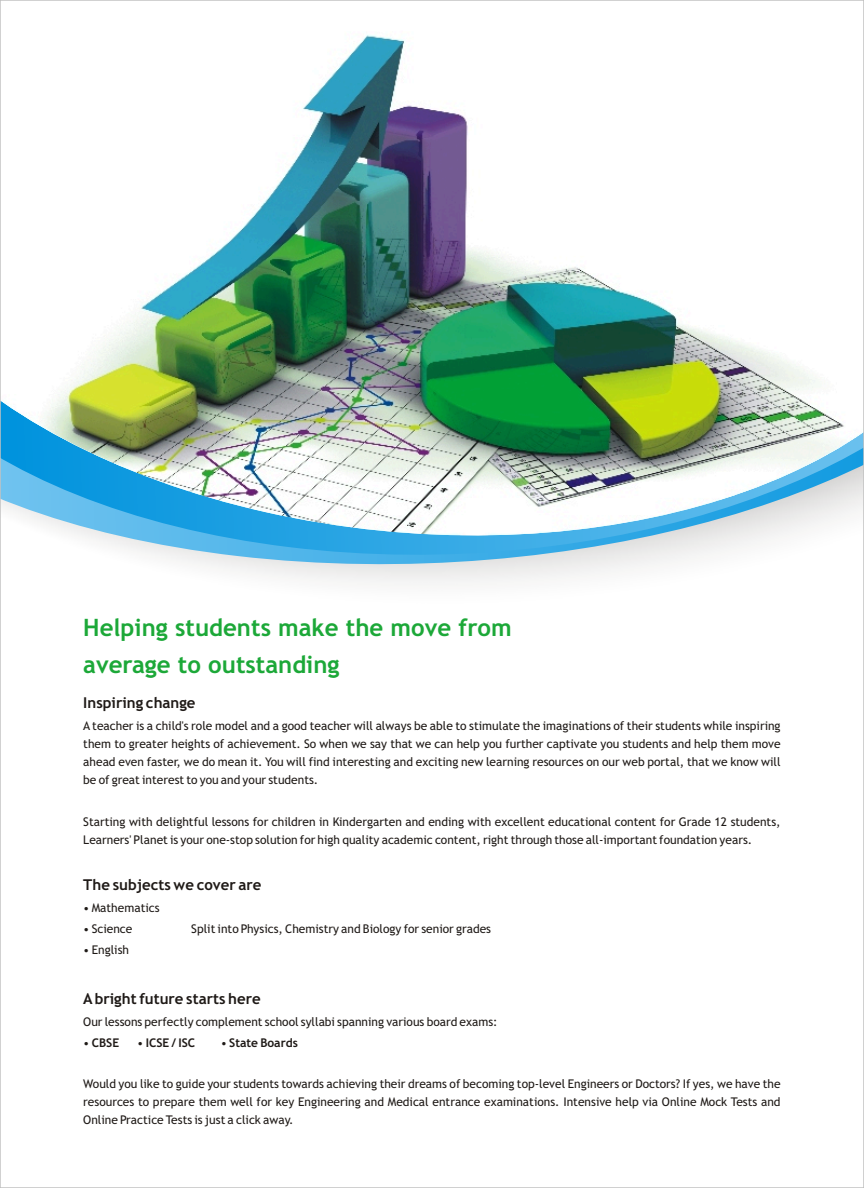
<style>
.page{position:relative;width:864px;height:1188px;background:#fff}
.page>*{position:absolute;margin:0;border:0;box-sizing:border-box;transform-origin:0 0}
.t1{font:700 24px/36.3px "Trebuchet MS";color:#1ca838}
.t2{font:700 15px "Trebuchet MS";color:#1f1a17}
.t3{font:12px/18.1px "Trebuchet MS";color:#1f1a17;text-align:justify}
.t4{font:700 12px "Trebuchet MS";color:#1f1a17}
.s1{font-weight:400}
</style>
<div class="page">
<img style="left:3px;top:35px;width:858px;height:545px">
<h1 class="t1" style="left:83px;top:612px;width:430px">Helping students make the move from average to outstanding</h1>
<p class="t2" style="left:83px;top:697px;width:114px">Inspiring change</p>
<p class="t3" style="left:83px;top:718px;width:699px">A teacher is a child's role model and a good teacher will always be able to stimulate the imaginations of their students while inspiring them to greater heights of achievement. So when we say that we can help you further captivate you students and help them move ahead even faster, we do mean it. You will find interesting and exciting new learning resources on our web portal, that we know will be of great interest to you and your students.</p>
<p class="t3" style="left:83px;top:814px;width:699px">Starting with delightful lessons for children in Kindergarten and ending with excellent educational content for Grade 12 students,<br>Learners' Planet is your one-stop solution for high quality academic content, right through those all-important foundation years.</p>
<p class="t2" style="left:83px;top:879px;width:180px">The subjects we cover are</p>
<p class="t3" style="left:83px;top:900px;width:78px">• Mathematics</p>
<p class="t3" style="left:83px;top:921px;width:51px">• Science</p>
<p class="t3" style="left:191px;top:921px;width:301px">Split into Physics, Chemistry and Biology for senior grades</p>
<p class="t3" style="left:83px;top:942px;width:47px">• English</p>
<p class="t2" style="left:83px;top:993px;width:179px">Abright future starts here</p>
<p class="t3" style="left:83px;top:1014px;width:416px">Our lessons perfectly complement school syllabi spanning various board exams:</p>
<p class="t4" style="left:83px;top:1038px;width:37px"><span class="s1">•</span> CBSE</p>
<p class="t4" style="left:137px;top:1038px;width:59px"><span class="s1">•</span> ICSE / ISC</p>
<p class="t4" style="left:221px;top:1038px;width:79px"><span class="s1">•</span> State Boards</p>
<p class="t3" style="left:83px;top:1076px;width:699px">Would you like to guide your students towards achieving their dreams of becoming top-level Engineers or Doctors? If yes, we have the resources to prepare them well for key Engineering and Medical entrance examinations. Intensive help via Online Mock Tests and Online Practice Tests is just a click away.</p>
</div>
